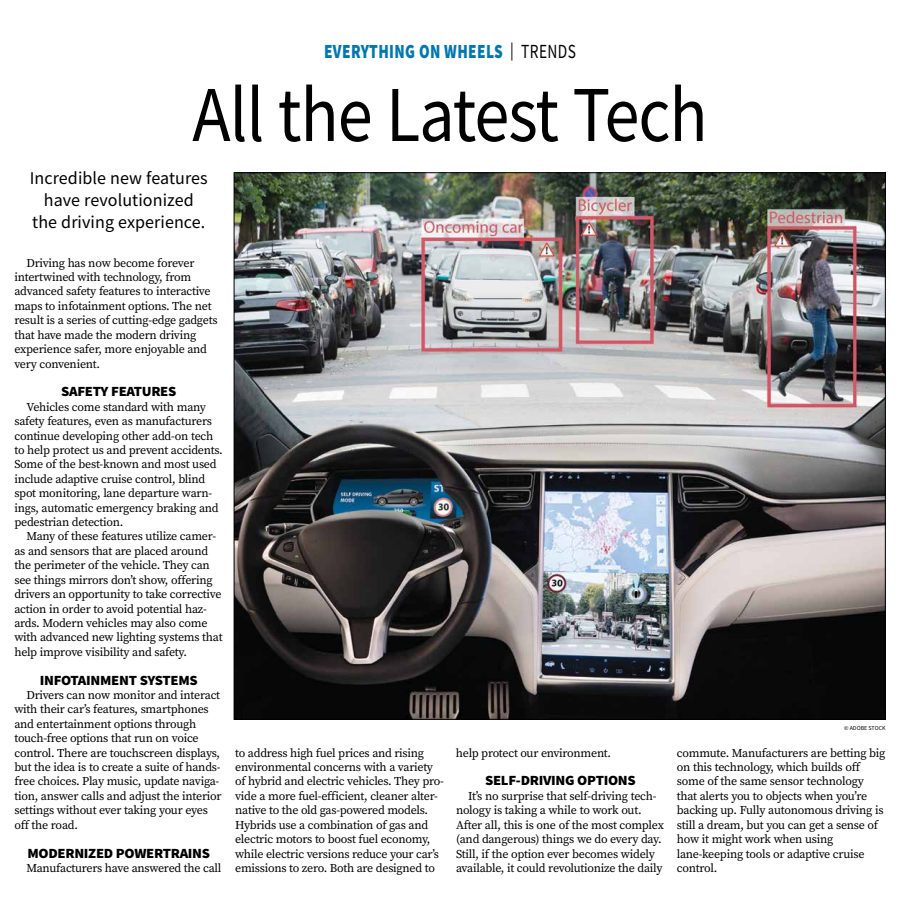
<style>
.page{position:relative;width:900px;height:908px;background:#fff}
.page>*{position:absolute;margin:0;border:0;box-sizing:border-box;transform-origin:0 0}
.t1{font:79.2px "Source Sans Pro";letter-spacing:-.015em;color:#000;scale:.89 1}
.t2{font:900 20px "Source Sans Pro";letter-spacing:.025em;color:#0077b1;scale:.77 1}
.t3{font:18px/21.6px "Source Sans Pro";letter-spacing:.005em;color:#000;text-align:center}
.t4{font:900 14px "Source Sans Pro";letter-spacing:-.02em;color:#000;scale:1.05 1}
.t5{font:12px/14.4px "Source Serif Pro";letter-spacing:-.02em;color:#000}
.t6{font:6px "Source Sans Pro";color:#000}
.s1{font-weight:400;font-size:18px;color:#000}
.s2{font-weight:400;color:#000}
</style>
<div class="page">
<img style="left:236px;top:174px;width:648px;height:543px">
<h2 class="t2" style="left:324px;top:38px;width:329px">EVERYTHING ON WHEELS <span class="s1">|</span> <span class="s2">TRENDS</span></h2>
<h1 class="t1" style="left:192px;top:64px;width:581px">All the Latest Tech</h1>
<h3 class="t3" style="left:30px;top:167px;width:179px">Incredible new features have revolutionized the driving experience.</h3>
<p class="t5" style="left:14px;top:255px;width:205px;text-indent:12px">Driving has now become forever intertwined with technology, from advanced safety features to interactive maps to infotainment options. The net result is a series of cutting-edge gadgets that have made the modern driving experience safer, more enjoyable and very convenient.</p>
<p class="t4" style="left:61px;top:382px;width:111px">SAFETY FEATURES</p>
<p class="t5" style="left:14px;top:399px;width:210px;text-indent:12px">Vehicles come standard with many safety features, even as manufacturers continue developing other add-on tech to help protect us and prevent accidents.<br>Some of the best-known and most used include adaptive cruise control, blind spot monitoring, lane departure warn&shy;ings, automatic emergency braking and pedestrian detection.</p>
<p class="t5" style="left:14px;top:529px;width:210px;text-indent:12px">Many of these features utilize camer&shy;as and sensors that are placed around the perimeter of the vehicle. They can see things mirrors don’t show, offering drivers an opportunity to take corrective action in order to avoid potential haz&shy;ards. Modern vehicles may also come with advanced new lighting systems that help improve visibility and safety.</p>
<p class="t4" style="left:40px;top:670px;width:152px">INFOTAINMENT SYSTEMS</p>
<p class="t5" style="left:14px;top:687px;width:209px;text-indent:12px">Drivers can now monitor and interact with their car’s features, smartphones and entertainment options through touch-free options that run on voice control. There are touchscreen displays, but the idea is to create a suite of hands&shy;free choices. Play music, update naviga&shy;tion, answer calls and adjust the interior settings without ever taking your eyes off the road.</p>
<p class="t4" style="left:27px;top:842px;width:176px">MODERNIZED POWERTRAINS</p>
<p class="t5" style="left:26px;top:860px;width:197px">Manufacturers have answered the call</p>
<p class="t5" style="left:235px;top:745px;width:210px">to address high fuel prices and rising environmental concerns with a variety of hybrid and electric vehicles. They pro&shy;vide a more fuel-efficient, cleaner alter&shy;native to the old gas-powered models.<br>Hybrids use a combination of gas and electric motors to boost fuel economy, while electric versions reduce your car’s emissions to zero. Both are designed to</p>
<p class="t5" style="left:456px;top:745px;width:157px">help protect our environment.</p>
<p class="t4" style="left:485px;top:770px;width:145px">SELF-DRIVING OPTIONS</p>
<p class="t5" style="left:456px;top:788px;width:210px;text-indent:12px">It’s no surprise that self-driving tech&shy;nology is taking a while to work out.<br>After all, this is one of the most complex (and dangerous) things we do every day.<br>Still, if the option ever becomes widely available, it could revolutionize the daily</p>
<p class="t6" style="left:844px;top:724px;width:43px">© ADOBE STOCK</p>
<p class="t5" style="left:677px;top:745px;width:210px">commute. Manufacturers are betting big on this technology, which builds off some of the same sensor technology that alerts you to objects when you’re backing up. Fully autonomous driving is still a dream, but you can get a sense of how it might work when using lane-keeping tools or adaptive cruise control.</p>
</div>
